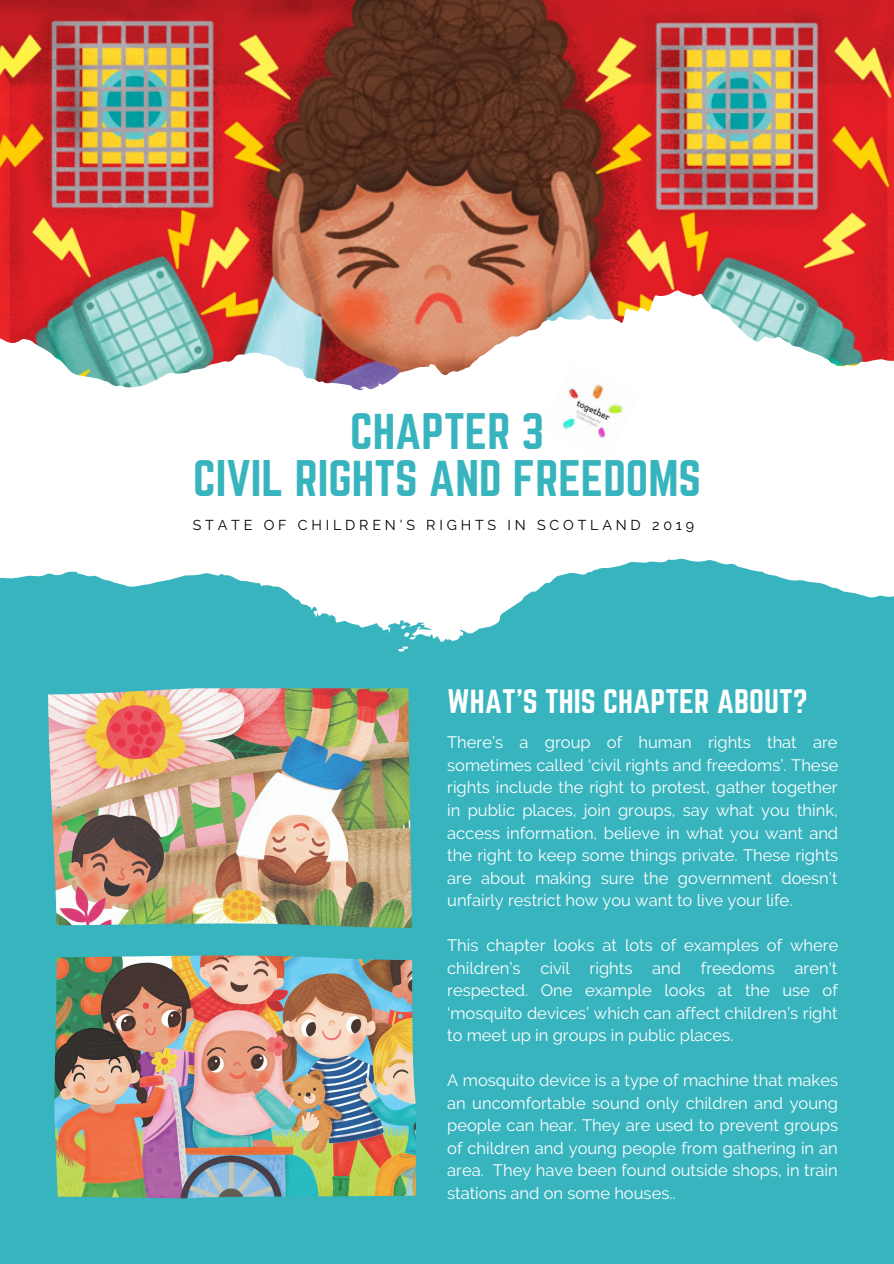
<style>
.page{position:relative;width:894px;height:1264px;background:#fff}
.page>*{position:absolute;margin:0;border:0;box-sizing:border-box;transform-origin:0 0}
.t1{font:45px/46.8px "Norwester";color:#38b4bf;text-align:center}
.t2{font:29.85px "Norwester";color:#fff}
.t3{font:16.5px/22.5px "Raleway";color:#fff;text-align:justify}
.t4{font:14.25px "Raleway";letter-spacing:.265em;color:#000}
</style>
<div class="page">
<svg style="left:0;top:0;width:362px;height:1263px"></svg>
<img style="left:137px;top:0;width:756px;height:390px">
<div style="left:313px;top:558px;width:580px;height:705px;background:#38b4bf"></div>
<img style="left:48px;top:688px;width:363px;height:240px">
<img style="left:54px;top:955px;width:362px;height:243px">
<img style="left:541px;top:363px;width:99px;height:75px">
<h1 class="t1" style="left:193px;top:410px;width:509px">CHAPTER 3<br>CIVIL RIGHTS AND FREEDOMS</h1>
<p class="t4" style="left:193px;top:516px;width:502px">STATE OF CHILDREN'S RIGHTS IN SCOTLAND 2019</p>
<h2 class="t2" style="left:447px;top:687px;width:362px">WHAT'S THIS CHAPTER ABOUT?</h2>
<p class="t3" style="left:447px;top:731px;width:392px">There’s a group of human rights that are sometimes called ‘civil rights and freedoms’. These rights include the right to protest, gather together in public places, join groups, say what you think, access information, believe in what you want and the right to keep some things private. These rights are about making sure the government doesn’t unfairly restrict how you want to live your life.</p>
<p class="t3" style="left:447px;top:934px;width:392px">This chapter looks at lots of examples of where children’s civil rights and freedoms aren't respected. One example looks at the use of ‘mosquito devices’ which can affect children’s right to meet up in groups in public places.</p>
<p class="t3" style="left:447px;top:1069px;width:392px">A mosquito device is a type of machine that makes an uncomfortable sound only children and young people can hear. They are used to prevent groups of children and young people from gathering in an area. They have been found outside shops, in train stations and on some houses..</p>
</div>
